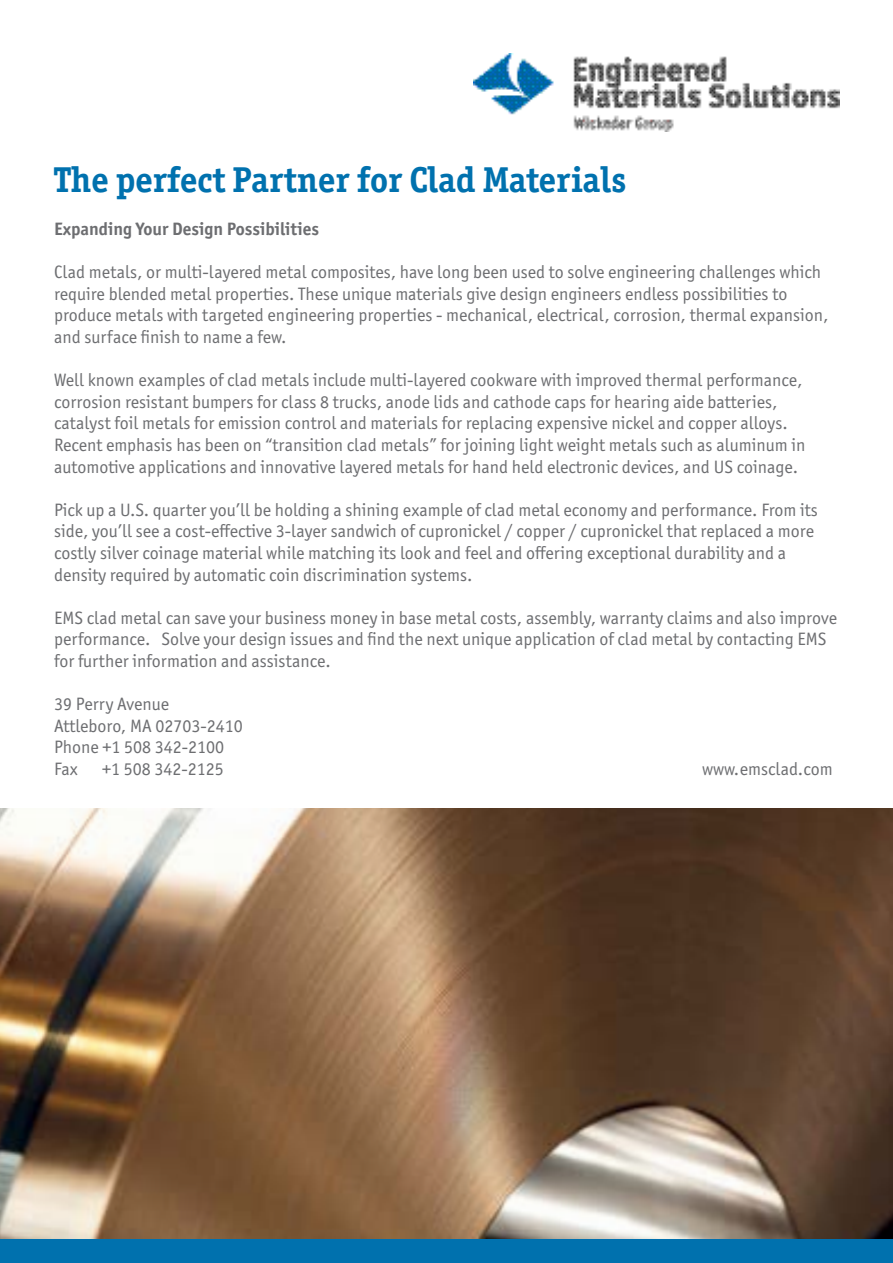
<style>
.page{position:relative;width:893px;height:1263px;background:#fff}
.page>*{position:absolute;margin:0;border:0;box-sizing:border-box;transform-origin:0 0}
.t1{font:700 36px "Officina Serif ITC Pro";color:#0071ae}
.t2{font:18px/21.6px "Officina Sans ITC Pro";color:#6d6e71}
.t3{font:700 18px "Officina Sans ITC Pro";color:#6d6e71}
</style>
<div class="page">
<div style="left:0;top:1235px;width:893px;height:28px;background:#0071ae"></div>
<img style="left:0;top:808px;width:893px;height:430px">
<img style="left:473px;top:53px;width:366px;height:79px">
<h1 class="t1" style="left:54px;top:157px;width:574px">The perfect Partner for Clad Materials</h1>
<p class="t3" style="left:54px;top:218px;width:267px">Expanding Your Design Possibilities</p>
<p class="t2" style="left:54px;top:261px;width:776px">Clad metals, or multi-layered metal composites, have long been used to solve engineering challenges which require blended metal properties. These unique materials give design engineers endless possibilities to produce metals with targeted engineering properties - mechanical, electrical, corrosion, thermal expansion, and surface finish to name a few.</p>
<p class="t2" style="left:54px;top:369px;width:753px">Well known examples of clad metals include multi-layered cookware with improved thermal performance, corrosion resistant bumpers for class 8 trucks, anode lids and cathode caps for hearing aide batteries, catalyst foil metals for emission control and materials for replacing expensive nickel and copper alloys.<br>Recent emphasis has been on “transition clad metals” for joining light weight metals such as aluminum in automotive applications and innovative layered metals for hand held electronic devices, and US coinage.</p>
<p class="t2" style="left:54px;top:499px;width:765px">Pick up a U.S. quarter you’ll be holding a shining example of clad metal economy and performance. From its side, you’ll see a cost-effective 3-layer sandwich of cupronickel / copper / cupronickel that replaced a more costly silver coinage material while matching its look and feel and offering exceptional durability and a density required by automatic coin discrimination systems.</p>
<p class="t2" style="left:54px;top:607px;width:785px">EMS clad metal can save your business money in base metal costs, assembly, warranty claims and also improve performance. Solve your design issues and find the next unique application of clad metal by contacting EMS for further information and assistance.</p>
<p class="t2" style="left:54px;top:693px;width:190px">39 Perry Avenue<br>Attleboro, MA 02703-2410<br>Phone +1 508 342-2100<br>Fax</p>
<p class="t2" style="left:102px;top:758px;width:123px">+1 508 342-2125</p>
<p class="t2" style="left:702px;top:758px;width:132px">www.emsclad.com</p>
</div>
